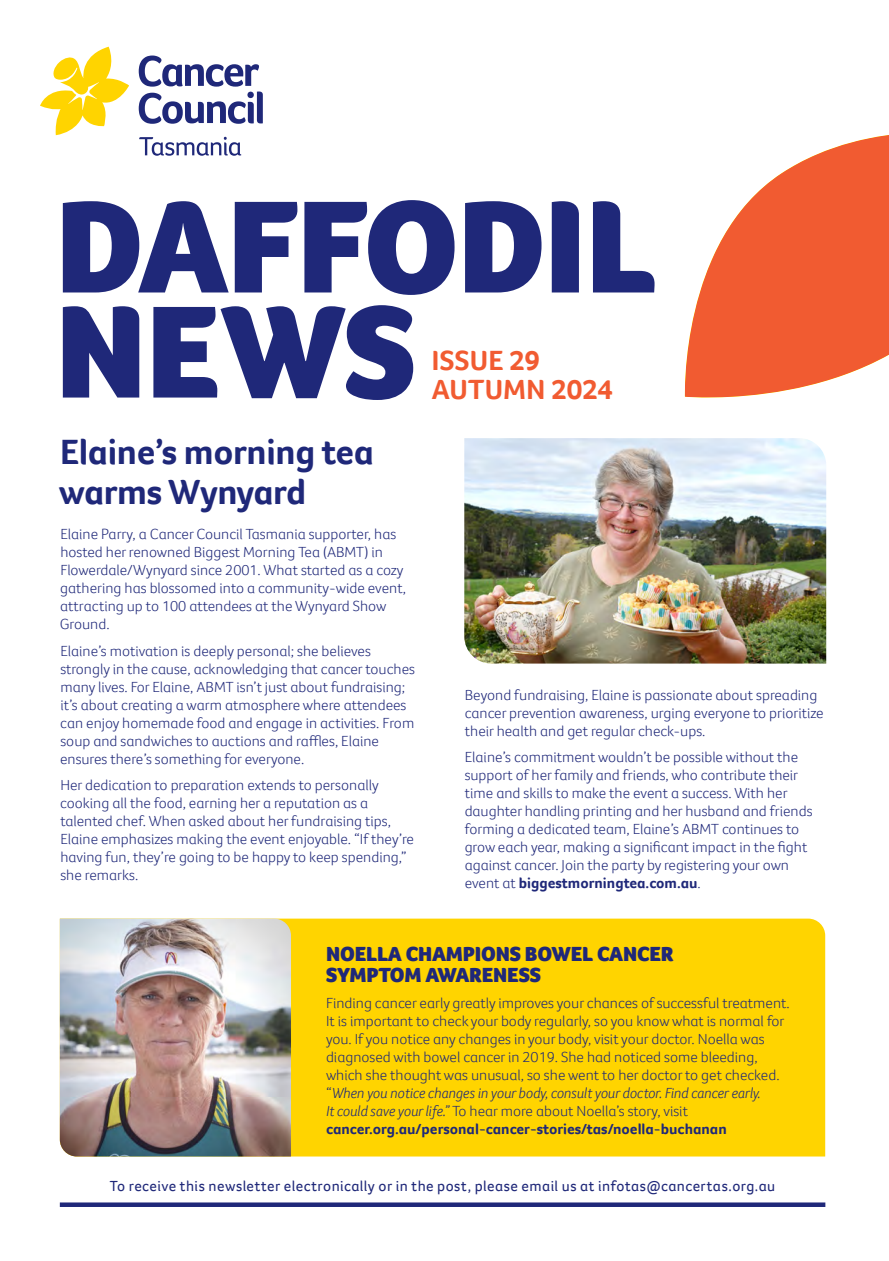
<style>
.page{position:relative;width:889px;height:1261px;background:#fff}
.page>*{position:absolute;margin:0;border:0;box-sizing:border-box;transform-origin:0 0}
.t1{font:900 135px/105px "Foco CC";letter-spacing:-.01em;color:#1f2879}
.t2{font:700 36px/40.5px "Foco CC";letter-spacing:-.01em;color:#1f2879}
.t3{font:700 28.5px/28.5px "Foco CC";letter-spacing:.005em;color:#f15b31}
.t4{font:900 21px/21px "Foco CC";letter-spacing:-.01em;color:#1f2879}
.t5{font:300 15px/18px "Foco CC";color:#1f2879}
.t6{font:15px "Foco CC";letter-spacing:.025em;color:#1f2879}
.s1{font-weight:700}
.s2{font-style:italic}
</style>
<div class="page">
<div style="left:60px;top:1202px;width:765px;height:5px;background:#1f2879"></div>
<svg style="left:685px;top:135px;width:204px;height:262px;fill:#f15b31"></svg>
<svg style="left:40px;top:47px;width:89px;height:88px"></svg>
<svg style="left:139px;top:56px;width:124px;height:68px"></svg>
<svg style="left:139px;top:137px;width:102px;height:19px"></svg>
<div style="left:291px;top:918px;width:534px;height:238px;background:#ffd400"></div>
<img style="left:60px;top:918px;width:231px;height:238px">
<img style="left:464px;top:438px;width:362px;height:225px">
<h1 class="t1" style="left:55px;top:193px;width:603px">DAFFODIL<br>NEWS</h1>
<h3 class="t3" style="left:432px;top:346px;width:182px">ISSUE 29<br>AUTUMN 2024</h3>
<h2 class="t2" style="left:59px;top:431px;width:317px">Elaine’s morning tea warms Wynyard</h2>
<p class="t5" style="left:60px;top:525px;width:348px">Elaine Parry, a Cancer Council Tasmania supporter, has hosted her renowned Biggest Morning Tea (ABMT) in Flowerdale/Wynyard since 2001. What started as a cozy gathering has blossomed into a community-wide event, attracting up to 100 attendees at the Wynyard Show Ground.</p>
<p class="t5" style="left:60px;top:641px;width:356px">Elaine’s motivation is deeply personal; she believes strongly in the cause, acknowledging that cancer touches many lives. For Elaine, ABMT isn’t just about fundraising; it’s about creating a warm atmosphere where attendees can enjoy homemade food and engage in activities. From soup and sandwiches to auctions and raffles, Elaine ensures there’s something for everyone.</p>
<p class="t5" style="left:60px;top:776px;width:355px">Her dedication to preparation extends to personally cooking all the food, earning her a reputation as a talented chef. When asked about her fundraising tips, Elaine emphasizes making the event enjoyable. “If they’re having fun, they’re going to be happy to keep spending,” she remarks.</p>
<p class="t5" style="left:465px;top:685px;width:360px">Beyond fundraising, Elaine is passionate about spreading cancer prevention awareness, urging everyone to prioritize their health and get regular check-ups.</p>
<p class="t5" style="left:465px;top:748px;width:349px">Elaine’s commitment wouldn’t be possible without the support of her family and friends, who contribute their time and skills to make the event a success. With her daughter handling printing and her husband and friends forming a dedicated team, Elaine’s ABMT continues to grow each year, making a significant impact in the fight against cancer. Join the party by registering your own event at <span class="s1">biggestmorningtea.com.au</span>.</p>
<h3 class="t4" style="left:326px;top:943px;width:349px">NOELLA CHAMPIONS BOWEL CANCER<br>SYMPTOM AWARENESS</h3>
<p class="t5" style="left:326px;top:994px;width:465px">Finding cancer early greatly improves your chances of successful treatment.<br>It is important to check your body regularly, so you know what is normal for you. If you notice any changes in your body, visit your doctor. Noella was diagnosed with bowel cancer in 2019. She had noticed some bleeding, which she thought was unusual, so she went to her doctor to get checked. “<span class="s2">When you notice changes in your body, consult your doctor. Find cancer early.<br>It could save your life.”</span> To hear more about Noella’s story, visit <span class="s1">cancer.org.au/personal-cancer-stories/tas/noella-buchanan</span></p>
<p class="t6" style="left:110px;top:1176px;width:667px">To receive this newsletter electronically or in the post, please email us at infotas@cancertas.org.au</p>
</div>
